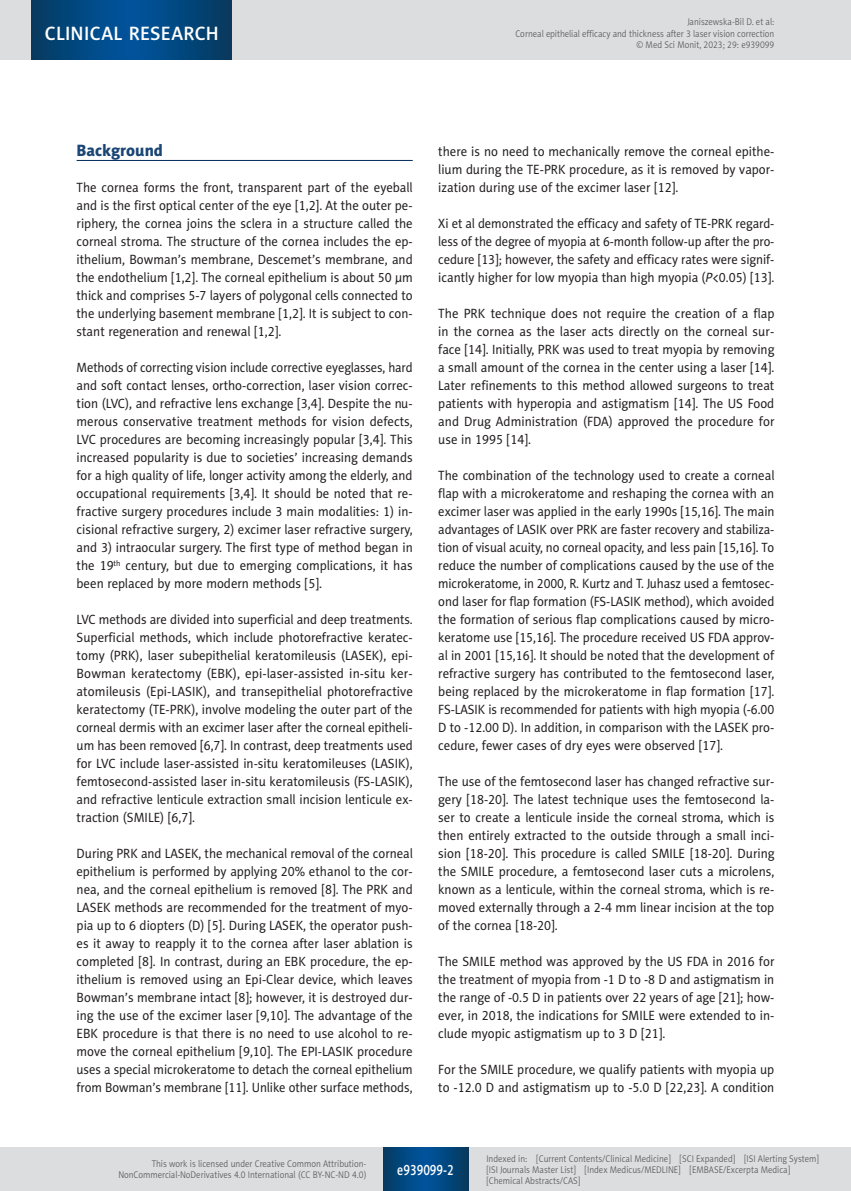
<style>
.page{position:relative;width:851px;height:1191px;background:#fff}
.page>*{position:absolute;margin:0;border:0;box-sizing:border-box;transform-origin:0 0}
.t1{font:19.5px "Naomi Sans EFN Medium";letter-spacing:.015em;color:#fff}
.MSM_Headline_1{font:16.5px "Naomi Sans EFN Heavy";color:#1a4574}
.MSM_e-PAGINA{font:15px "Naomi Sans EFN Medium";color:#fff;scale:.8 1}
.MSM_Body{font:13.5px/18px "Naomi Sans EFN";color:#231f20;text-align:justify;scale:.95 1}
.MSM_Body-2{font:13.5px/18px "Naomi Sans EFN";color:#231f20;text-align:justify;scale:.94 1}
.MSM_Body-3{font:13.5px/18px "Naomi Sans EFN";color:#231f20;text-align:justify;scale:.93 1}
.MSM_Body-4{font:13.5px/18px "Naomi Sans EFN";color:#231f20;text-align:justify;scale:.96 1}
.MSM_pagina_sygnatura{font:9.75px/11.2px "Naomi Sans EFN Light";color:#57585a;scale:.9 1}
.MSM_pagina_zywa{font:9.75px/11.2px "Naomi Sans EFN Light";color:#57585a;text-align:right;scale:.9 1}
.s1{font-style:italic}
</style>
<div class="page">
<hr style="left:77px;top:160px;width:335px;height:1px;background:#00295c">
<div style="left:0;top:1148px;width:850px;height:43px;background:#dcdddf"></div>
<svg style="left:383px;top:1147px;width:85px;height:43px"></svg>
<div style="left:0;top:0;width:850px;height:60px;background:#dcdddf"></div>
<hr style="left:850px;top:0;width:1px;height:60px;background:#dcdddf">
<svg style="left:32px;top:0;width:200px;height:60px"></svg>
<h1 class="t1" style="left:45px;top:22px;width:175px">CLINICAL RESEARCH</h1>
<p class="MSM_pagina_zywa" style="left:515px;top:16px;width:289px">Janiszewska-Bil D. et al:<br>Corneal epithelial efficacy and thickness after 3 laser vision correction</p>
<p class="MSM_pagina_sygnatura" style="left:636px;top:39px;width:154px">© Med Sci Monit, 2023; 29: e939099</p>
<p class="MSM_Headline_1" style="left:77px;top:140px;width:88px">Background</p>
<p class="MSM_Body" style="left:77px;top:178px;width:355px">The cornea forms the front, transparent part of the eyeball and is the first optical center of the eye [1,2]. At the outer pe&shy;riphery, the cornea joins the sclera in a structure called the corneal stroma. The structure of the cornea includes the ep&shy;ithelium, Bowman’s membrane, Descemet’s membrane, and the endothelium [1,2]. The corneal epithelium is about 50 µm thick and comprises 5-7 layers of polygonal cells connected to the underlying basement membrane [1,2]. It is subject to con&shy;stant regeneration and renewal [1,2].</p>
<p class="MSM_Body-3" style="left:77px;top:358px;width:363px">Methods of correcting vision include corrective eyeglasses, hard and soft contact lenses, ortho-correction, laser vision correc&shy;tion (LVC), and refractive lens exchange [3,4]. Despite the nu&shy;merous conservative treatment methods for vision defects, LVC procedures are becoming increasingly popular [3,4]. This increased popularity is due to societies’ increasing demands for a high quality of life, longer activity among the elderly, and occupational requirements [3,4]. It should be noted that re&shy;fractive surgery procedures include 3 main modalities: 1) in&shy;cisional refractive surgery, 2) excimer laser refractive surgery, and 3) intraocular surgery. The first type of method began in the 19<sup>th</sup> century, but due to emerging complications, it has been replaced by more modern methods [5].</p>
<p class="MSM_Body-2" style="left:77px;top:610px;width:359px">LVC methods are divided into superficial and deep treatments.<br>Superficial methods, which include photorefractive keratec&shy;tomy (PRK), laser subepithelial keratomileusis (LASEK), epi-Bowman keratectomy (EBK), epi-laser-assisted in-situ ker&shy;atomileusis (Epi-LASIK), and transepithelial photorefractive keratectomy (TE-PRK), involve modeling the outer part of the corneal dermis with an excimer laser after the corneal epitheli&shy;um has been removed [6,7]. In contrast, deep treatments used for LVC include laser-assisted in-situ keratomileuses (LASIK), femtosecond-assisted laser in-situ keratomileusis (FS-LASIK), and refractive lenticule extraction small incision lenticule ex&shy;traction (SMILE) [6,7].</p>
<p class="MSM_Body-2" style="left:77px;top:844px;width:359px">During PRK and LASEK, the mechanical removal of the corneal epithelium is performed by applying 20% ethanol to the cor&shy;nea, and the corneal epithelium is removed [8]. The PRK and LASEK methods are recommended for the treatment of myo&shy;pia up to 6 diopters (D) [5]. During LASEK, the operator push&shy;es it away to reapply it to the cornea after laser ablation is completed [8]. In contrast, during an EBK procedure, the ep&shy;ithelium is removed using an Epi-Clear device, which leaves Bowman’s membrane intact [8]; however, it is destroyed dur&shy;ing the use of the excimer laser [9,10]. The advantage of the EBK procedure is that there is no need to use alcohol to re&shy;move the corneal epithelium [9,10]. The EPI-LASIK procedure uses a special microkeratome to detach the corneal epithelium from Bowman’s membrane [11]. Unlike other surface methods,</p>
<p class="MSM_Body" style="left:438px;top:142px;width:355px">there is no need to mechanically remove the corneal epithe&shy;lium during the TE-PRK procedure, as it is removed by vapor&shy;ization during use of the excimer laser [12].</p>
<p class="MSM_Body-2" style="left:438px;top:214px;width:359px">Xi et al demonstrated the efficacy and safety of TE-PRK regard&shy;less of the degree of myopia at 6-month follow-up after the pro&shy;cedure [13]; however, the safety and efficacy rates were signif&shy;icantly higher for low myopia than high myopia (<span class="s1">P</span>&lt;0.05) [13].</p>
<p class="MSM_Body-4" style="left:438px;top:304px;width:352px">The PRK technique does not require the creation of a flap in the cornea as the laser acts directly on the corneal sur&shy;face [14]. Initially, PRK was used to treat myopia by removing a small amount of the cornea in the center using a laser [14].<br>Later refinements to this method allowed surgeons to treat patients with hyperopia and astigmatism [14]. The US Food and Drug Administration (FDA) approved the procedure for use in 1995 [14].</p>
<p class="MSM_Body" style="left:438px;top:466px;width:355px">The combination of the technology used to create a corneal flap with a microkeratome and reshaping the cornea with an excimer laser was applied in the early 1990s [15,16]. The main advantages of LASIK over PRK are faster recovery and stabiliza&shy;tion of visual acuity, no corneal opacity, and less pain [15,16]. To reduce the number of complications caused by the use of the microkeratome, in 2000, R. Kurtz and T. Juhasz used a femtosec&shy;ond laser for flap formation (FS-LASIK method), which avoided the formation of serious flap complications caused by micro&shy;keratome use [15,16]. The procedure received US FDA approv&shy;al in 2001 [15,16]. It should be noted that the development of refractive surgery has contributed to the femtosecond laser, being replaced by the microkeratome in flap formation [17].<br>FS-LASIK is recommended for patients with high myopia (-6.00<br>D to -12.00 D). In addition, in comparison with the LASEK pro&shy;cedure, fewer cases of dry eyes were observed [17].</p>
<p class="MSM_Body" style="left:438px;top:772px;width:355px">The use of the femtosecond laser has changed refractive sur&shy;gery [18-20]. The latest technique uses the femtosecond la&shy;ser to create a lenticule inside the corneal stroma, which is then entirely extracted to the outside through a small inci&shy;sion [18-20]. This procedure is called SMILE [18-20]. During the SMILE procedure, a femtosecond laser cuts a microlens, known as a lenticule, within the corneal stroma, which is re&shy;moved externally through a 2-4 mm linear incision at the top of the cornea [18-20].</p>
<p class="MSM_Body" style="left:438px;top:952px;width:355px">The SMILE method was approved by the US FDA in 2016 for the treatment of myopia from -1 D to -8 D and astigmatism in the range of -0.5 D in patients over 22 years of age [21]; how&shy;ever, in 2018, the indications for SMILE were extended to in&shy;clude myopic astigmatism up to 3 D [21].</p>
<p class="MSM_Body" style="left:438px;top:1060px;width:355px">For the SMILE procedure, we qualify patients with myopia up to -12.0 D and astigmatism up to -5.0 D [22,23]. A condition</p>
<p class="MSM_pagina_sygnatura" style="left:118px;top:1158px;width:277px;text-align:right">This work is licensed under Creative Common Attribution-<br>NonCommercial-NoDerivatives 4.0 International (CC BY-NC-ND 4.0)</p>
<p class="MSM_e-PAGINA" style="left:397px;top:1160px;width:72px">e939099-2</p>
<p class="MSM_pagina_sygnatura" style="left:486px;top:1152px;width:371px">Indexed in: [Current Contents/Clinical Medicine] [SCI Expanded] [ISI Alerting System] [ISI Journals Master List] [Index Medicus/MEDLINE] [EMBASE/Excerpta Medica] [Chemical Abstracts/CAS]</p>
</div>
